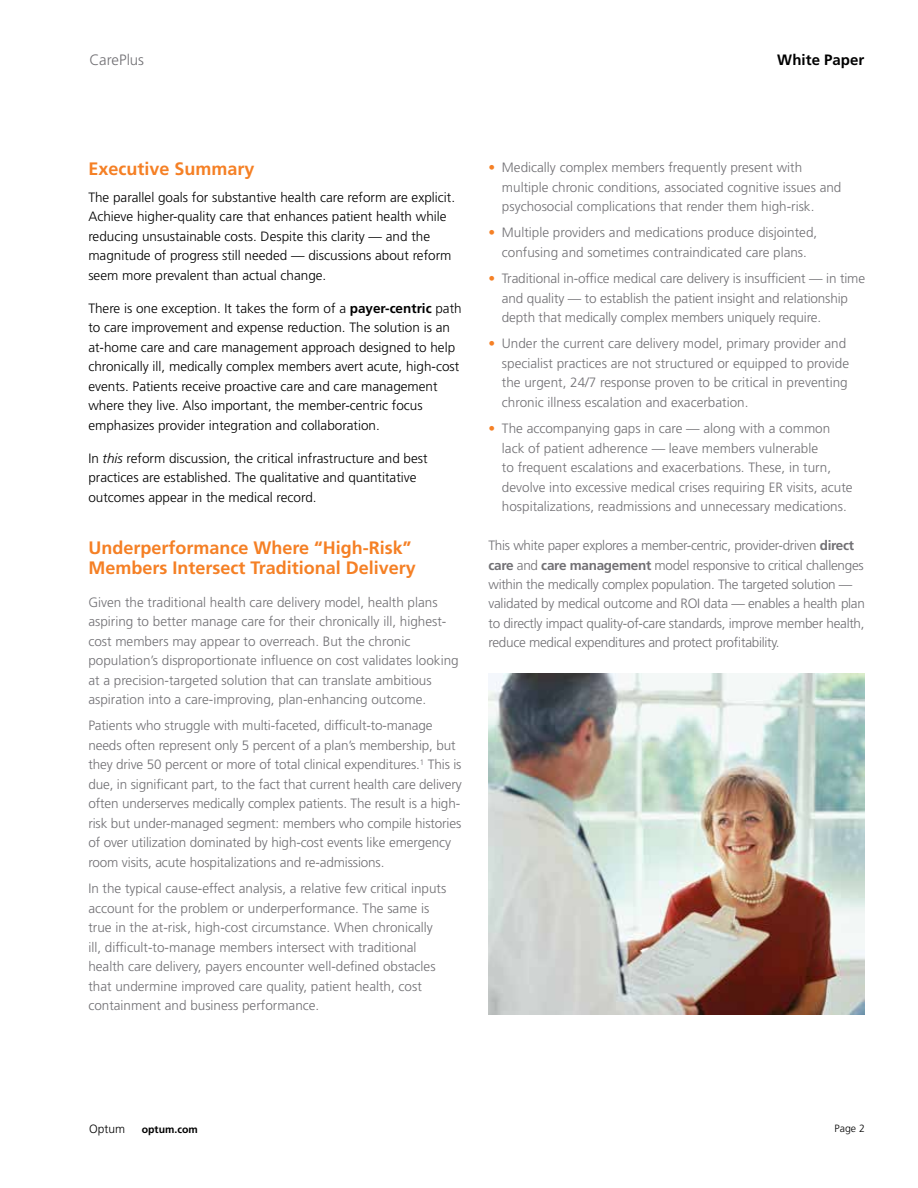
<style>
.page{position:relative;width:918px;height:1188px;background:#fff}
.page>*{position:absolute;margin:0;border:0;box-sizing:border-box;transform-origin:0 0}
.t1{font:700 18px/19.5px "Frutiger LT Std";color:#f58025}
.t2{font:700 15px "Frutiger LT Std";letter-spacing:.005em;color:#000}
.t3{font:300 15px "Frutiger LT Std";letter-spacing:-.005em;color:#717074}
.t4{font:300 13.5px/19.5px "Frutiger LT Std";color:#717074}
.t5{font:300 13.5px/19.5px "Frutiger LT Std";color:#000}
.t6{font:300 13.5px/19.5px "Frutiger LT Std";letter-spacing:-.02em;color:#717074}
.t7{font:300 12px "Frutiger LT Std";color:#000}
.t8{font:700 10.5px "Frutiger LT Std";color:#000}
.t9{font:300 10.5px "Frutiger LT Std";color:#000}
.s1{font-weight:700}
.s2{font-style:italic}
.s3{color:#f58025}
</style>
<div class="page">
<img style="left:488px;top:674px;width:376px;height:340px">
<p class="t3" style="left:90px;top:52px;width:56px">CarePlus</p>
<p class="t2" style="left:777px;top:51px;width:89px">White Paper</p>
<h1 class="t1" style="left:88px;top:160px;width:168px">Executive Summary</h1>
<p class="t5" style="left:88px;top:188px;width:368px">The parallel goals for substantive health care reform are explicit.<br>Achieve higher-quality care that enhances patient health while reducing unsustainable costs. Despite this clarity — and the magnitude of progress still needed — discussions about reform seem more prevalent than actual change.</p>
<p class="t5" style="left:88px;top:299px;width:375px">There is one exception. It takes the form of a <span class="s1">payer-centric</span> path to care improvement and expense reduction. The solution is an at-home care and care management approach designed to help chronically ill, medically complex members avert acute, high-cost events. Patients receive proactive care and care management where they live. Also important, the member-centric focus emphasizes provider integration and collaboration.</p>
<p class="t5" style="left:88px;top:448px;width:341px">In <span class="s2">this</span> reform discussion, the critical infrastructure and best practices are established. The qualitative and quantitative outcomes appear in the medical record.</p>
<h1 class="t1" style="left:88px;top:538px;width:329px">Underperformance Where “High-Risk”<br>Members Intersect Traditional Delivery</h1>
<p class="t4" style="left:88px;top:593px;width:372px">Given the traditional health care delivery model, health plans aspiring to better manage care for their chronically ill, highest&shy;cost members may appear to overreach. But the chronic population’s disproportionate influence on cost validates looking at a precision-targeted solution that can translate ambitious aspiration into a care-improving, plan-enhancing outcome.</p>
<p class="t4" style="left:88px;top:716px;width:375px">Patients who struggle with multi-faceted, difficult-to-manage needs often represent only 5 percent of a plan’s membership, but they drive 50 percent or more of total clinical expenditures.<sup>1</sup> This is due, in significant part, to the fact that current health care delivery often underserves medically complex patients. The result is a high&shy;risk but under-managed segment: members who compile histories of over utilization dominated by high-cost events like emergency room visits, acute hospitalizations and re-admissions.</p>
<p class="t4" style="left:88px;top:879px;width:359px">In the typical cause-effect analysis, a relative few critical inputs account for the problem or underperformance. The same is true in the at-risk, high-cost circumstance. When chronically ill, difficult-to-manage members intersect with traditional health care delivery, payers encounter well-defined obstacles that undermine improved care quality, patient health, cost containment and business performance.</p>
<p class="t4" style="left:502px;top:158px;width:341px;text-indent:-14px"><span class="s3">•</span> Medically complex members frequently present with multiple chronic conditions, associated cognitive issues and psychosocial complications that render them high-risk.</p>
<p class="t4" style="left:488px;top:223px;width:330px;text-align:center"><span class="s3">•</span> Multiple providers and medications produce disjointed, confusing and sometimes contraindicated care plans.</p>
<p class="t4" style="left:502px;top:269px;width:365px;text-indent:-14px"><span class="s3">•</span> Traditional in-office medical care delivery is insufficient — in time and quality — to establish the patient insight and relationship depth that medically complex members uniquely require.</p>
<p class="t4" style="left:502px;top:334px;width:349px;text-indent:-14px"><span class="s3">•</span> Under the current care delivery model, primary provider and specialist practices are not structured or equipped to provide the urgent, 24/7 response proven to be critical in preventing chronic illness escalation and exacerbation.</p>
<p class="t4" style="left:502px;top:419px;width:352px;text-indent:-14px"><span class="s3">•</span> The accompanying gaps in care — along with a common lack of patient adherence — leave members vulnerable<br>to frequent escalations and exacerbations. These, in turn, devolve into excessive medical crises requiring ER visits, acute hospitalizations, readmissions and unnecessary medications.</p>
<p class="t6" style="left:488px;top:536px;width:378px">This white paper explores a member-centric, provider-driven <span class="s1">direct care</span> and <span class="s1">care management</span> model responsive to critical challenges within the medically complex population. The targeted solution — validated by medical outcome and ROI data — enables a health plan to directly impact quality-of-care standards, improve member health, reduce medical expenditures and protect profitability.</p>
<p class="t7" style="left:89px;top:1122px;width:37px">Optum</p>
<p class="t8" style="left:142px;top:1123px;width:57px">optum.com</p>
<p class="t9" style="left:835px;top:1122px;width:32px">Page 2</p>
</div>
